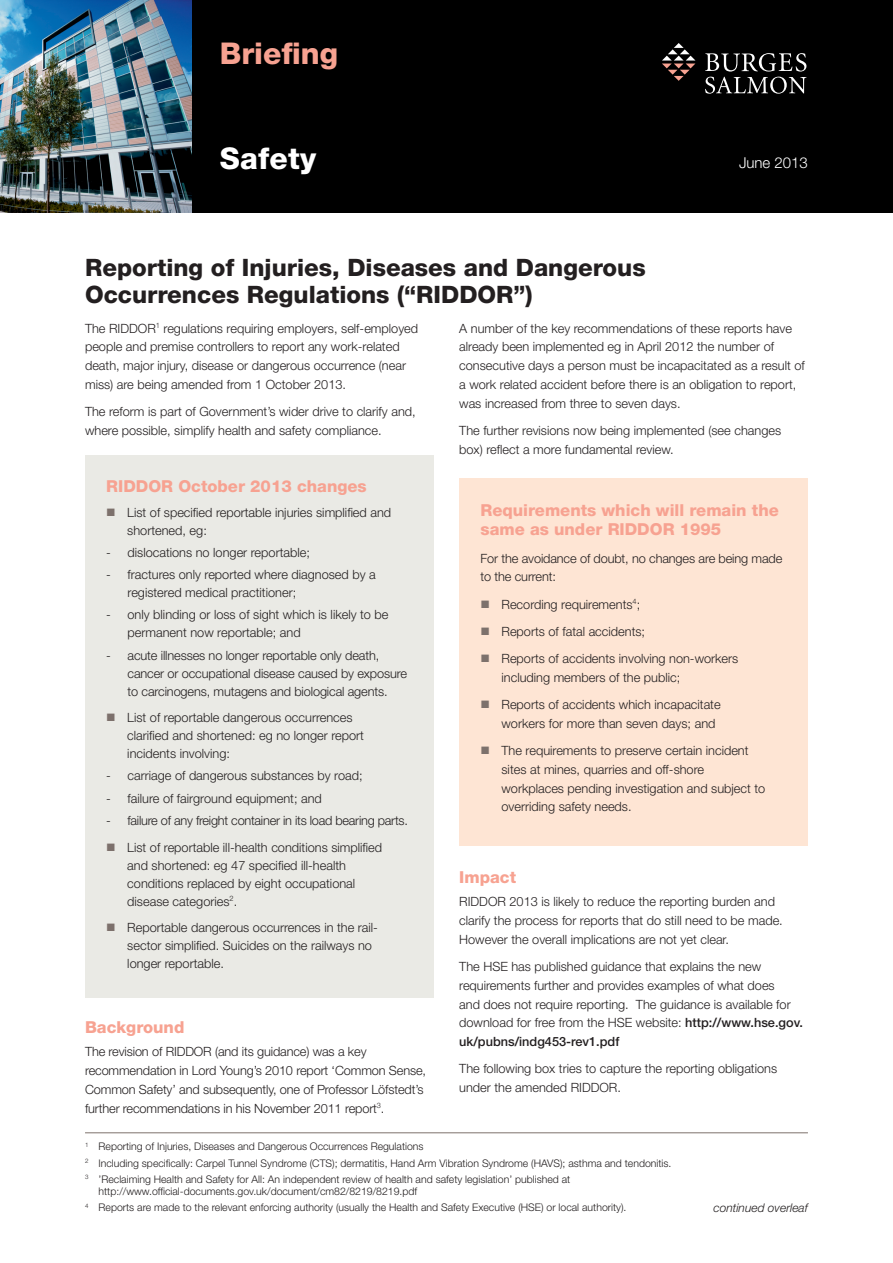
<style>
.page{position:relative;width:893px;height:1263px;background:#fff}
.page>*{position:absolute;margin:0;border:0;box-sizing:border-box;transform-origin:0 0}
.header_pink_9pt{font:800 30px "Helvetica Neue LT Std";color:#f7a291}
.t1{font:800 30px "Helvetica Neue LT Std";letter-spacing:.01em;color:#fff}
.main_pink_title{font:800 24px/27px "Helvetica Neue LT Std";color:#231f20}
.title_-_pink{font:800 16.5px/19.5px "Helvetica Neue LT Std";color:#f7a291}
.bodytext{font:800 16.5px "Helvetica Neue LT Std";color:#f7a291}
.main_pink_title-2{font:300 15px "Helvetica Neue LT Std";color:#fff}
.bodytext-2{font:300 12.75px/18.8px "Helvetica Neue LT Std";color:#231f20}
.bullet{font:300 12.75px/18px "Helvetica Neue LT Std";color:#231f20}
.bodytextindent{font:300 12.75px/18px "Helvetica Neue LT Std";color:#231f20}
.bodytextindent-2{font:300 12.75px "Helvetica Neue LT Std";letter-spacing:-.02em;color:#231f20}
.t2{font:italic 300 12px "Helvetica Neue LT Std";color:#231f20}
.main_pink_title-3{font:300 10.5px "Helvetica Neue LT Std";color:#231f20}
.s1{font-weight:500}
</style>
<div class="page">
<div style="left:0;top:0;width:893px;height:213px;background:#000"></div>
<img style="left:0;top:0;width:191px;height:213px">
<svg style="left:662px;top:43px;width:33px;height:38px"></svg>
<svg style="left:705px;top:53px;width:101px;height:41px"></svg>
<div style="left:85px;top:455px;width:349px;height:542px;background:#eaeae5"></div>
<hr style="left:85px;top:1132px;width:723px;height:1px;background:#7d716c">
<div style="left:459px;top:479px;width:349px;height:367px;background:#fee5d4"></div>
<p class="header_pink_9pt" style="left:220px;top:35px;width:120px">Briefing</p>
<p class="t1" style="left:220px;top:140px;width:98px">Safety</p>
<p class="main_pink_title" style="left:85px;top:254px;width:562px">Reporting of Injuries, Diseases and Dangerous<br>Occurrences Regulations (“RIDDOR”)</p>
<p class="main_pink_title-2" style="left:739px;top:154px;width:70px">June 2013</p>
<p class="bodytext-2" style="left:85px;top:319px;width:335px">The RIDDOR<sup>1</sup> regulations requiring employers, self-employed people and premise controllers to report any work-related death, major injury, disease or dangerous occurrence (near miss) are being amended from 1 October 2013.</p>
<p class="bodytext-2" style="left:85px;top:402px;width:332px">The reform is part of Government’s wider drive to clarify and, where possible, simplify health and safety compliance.</p>
<p class="title_-_pink" style="left:106px;top:477px;width:262px">RIDDOR October 2013 changes</p>
<p class="bullet" style="left:127px;top:503px;width:265px">List of specified reportable injuries simplified and shortened, eg:</p>
<p class="bodytextindent" style="left:106px;top:543px;width:205px">- dislocations no longer reportable;</p>
<p class="bodytextindent" style="left:128px;top:565px;width:250px;text-indent:-21px">- fractures only reported where diagnosed by a registered medical practitioner;</p>
<p class="bodytextindent" style="left:128px;top:606px;width:262px;text-indent:-21px">- only blinding or loss of sight which is likely to be permanent now reportable; and</p>
<p class="bodytextindent" style="left:128px;top:646px;width:281px;text-indent:-21px">- acute illnesses no longer reportable only death, cancer or occupational disease caused by exposure to carcinogens, mutagens and biological agents.</p>
<p class="bullet" style="left:127px;top:708px;width:238px">List of reportable dangerous occurrences clarified and shortened: eg no longer report incidents involving:</p>
<p class="bodytextindent" style="left:106px;top:767px;width:258px">- carriage of dangerous substances by road;</p>
<p class="bodytextindent" style="left:106px;top:789px;width:217px">- failure of fairground equipment; and</p>
<p class="bodytextindent-2" style="left:106px;top:813px;width:303px">- failure of any freight container in its load bearing parts.</p>
<p class="bullet" style="left:127px;top:838px;width:256px">List of reportable ill-health conditions simplified and shortened: eg 47 specified ill-health conditions replaced by eight occupational disease categories<sup>2</sup>.</p>
<p class="bullet" style="left:127px;top:918px;width:252px">Reportable dangerous occurrences in the rail&shy;sector simplified. Suicides on the railways no longer reportable.</p>
<p class="title_-_pink" style="left:85px;top:1018px;width:101px">Background</p>
<p class="bodytext-2" style="left:85px;top:1042px;width:343px">The revision of RIDDOR (and its guidance) was a key recommendation in Lord Young’s 2010 report ‘Common Sense, Common Safety’ and subsequently, one of Professor Löfstedt’s further recommendations in his November 2011 report<sup>3</sup>.</p>
<p class="bodytext-2" style="left:459px;top:319px;width:347px">A number of the key recommendations of these reports have already been implemented eg in April 2012 the number of consecutive days a person must be incapacitated as a result of a work related accident before there is an obligation to report, was increased from three to seven days.</p>
<p class="bodytext-2" style="left:459px;top:421px;width:323px">The further revisions now being implemented (see changes box) reflect a more fundamental review.</p>
<p class="title_-_pink" style="left:480px;top:500px;width:300px">Requirements which will remain the same as under RIDDOR 1995</p>
<p class="bodytext-2" style="left:480px;top:548px;width:303px">For the avoidance of doubt, no changes are being made to the current:</p>
<p class="bullet" style="left:501px;top:595px;width:140px">Recording requirements<sup>4</sup>;</p>
<p class="bullet" style="left:501px;top:622px;width:145px">Reports of fatal accidents;</p>
<p class="bullet" style="left:501px;top:649px;width:238px;line-height:18.8px">Reports of accidents involving non-workers including members of the public;</p>
<p class="bullet" style="left:501px;top:695px;width:221px;line-height:18.8px">Reports of accidents which incapacitate workers for more than seven days; and</p>
<p class="bullet" style="left:501px;top:741px;width:265px;line-height:18.8px">The requirements to preserve certain incident sites at mines, quarries and off-shore workplaces pending investigation and subject to overriding safety needs.</p>
<p class="bodytext" style="left:459px;top:867px;width:58px">Impact</p>
<p class="bodytext-2" style="left:459px;top:892px;width:325px">RIDDOR 2013 is likely to reduce the reporting burden and clarify the process for reports that do still need to be made.<br>However the overall implications are not yet clear.</p>
<p class="bodytext-2" style="left:459px;top:957px;width:345px">The HSE has published guidance that explains the new requirements further and provides examples of what does<br>and does not require reporting. The guidance is available for download for free from the HSE website: <span class="s1">http://www.hse.gov. uk/pubns/indg453-rev1.pdf</span></p>
<p class="bodytext-2" style="left:459px;top:1059px;width:319px">The following box tries to capture the reporting obligations under the amended RIDDOR.</p>
<p class="main_pink_title-3" style="left:85px;top:1140px;width:340px"><sup>1</sup> Reporting of Injuries, Diseases and Dangerous Occurrences Regulations</p>
<p class="main_pink_title-3" style="left:85px;top:1156px;width:588px"><sup>2</sup> Including specifically: Carpel Tunnel Syndrome (CTS); dermatitis, Hand Arm Vibration Syndrome (HAVS); asthma and tendonitis.</p>
<p class="main_pink_title-3" style="left:85px;top:1173px;width:487px"><sup>3</sup> ’Reclaiming Health and Safety for All: An independent review of health and safety legislation’ published at</p>
<p class="main_pink_title-3" style="left:99px;top:1185px;width:320px">http://www.official-documents.gov.uk/document/cm82/8219/8219.pdf</p>
<p class="main_pink_title-3" style="left:85px;top:1201px;width:543px"><sup>4</sup> Reports are made to the relevant enforcing authority (usually the Health and Safety Executive (HSE) or local authority).</p>
<p class="t2" style="left:713px;top:1200px;width:96px">continued overleaf</p>
</div>
